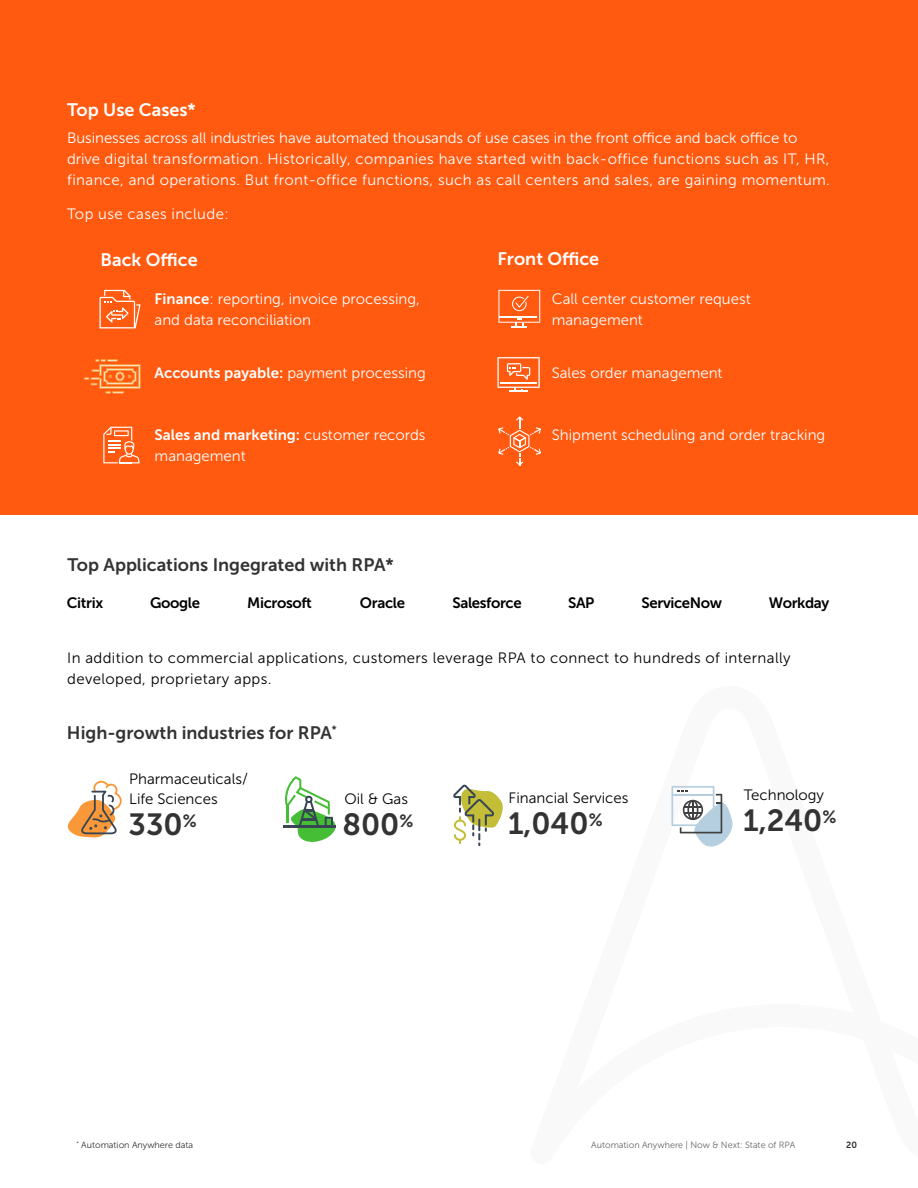
<style>
.page{position:relative;width:918px;height:1188px;background:#fff}
.page>*{position:absolute;margin:0;border:0;box-sizing:border-box;transform-origin:0 0}
.t1{font:30.45px "Museo Sans 700";color:#333}
.t2{font:18px "Museo Sans 700";color:#333}
.t3{font:18px "Museo Sans 700";color:#fff}
.t4{font:15px/21px "Museo Sans 300";letter-spacing:.025em;color:#fff}
.t5{font:15px/21px "Museo Sans 300";color:#fff}
.t6{font:15px/21px "Museo Sans 300";letter-spacing:.025em;color:#000101}
.t7{font:15px/19.5px "Museo Sans 300";color:#000}
.t8{font:15px "Museo Sans 700";letter-spacing:-.025em;color:#000}
.t9{font:15px "Museo Sans 700";color:#fff}
.t10{font:9px "Museo Sans 300";color:#666}
.t11{font:9px "Museo Sans 300";color:#333}
.t12{font:9px "Museo Sans 700";color:#343433}
.s1{font-family:"Museo Sans 700"}
.s2{font-family:"Museo Sans 300"}
</style>
<div class="page">
<div style="left:0;top:0;width:918px;height:514px;background:#ff5a10"></div>
<svg style="left:103px;top:427px;width:37px;height:36px"></svg>
<svg style="left:99px;top:290px;width:42px;height:38px"></svg>
<svg style="left:498px;top:290px;width:42px;height:37px"></svg>
<svg style="left:498px;top:416px;width:43px;height:50px"></svg>
<svg style="left:671px;top:786px;width:62px;height:61px"></svg>
<svg style="left:283px;top:776px;width:53px;height:66px"></svg>
<svg style="left:67px;top:781px;width:55px;height:56px"></svg>
<svg style="left:453px;top:784px;width:50px;height:62px"></svg>
<svg style="left:84px;top:359px;width:57px;height:34px"></svg>
<svg style="left:497px;top:357px;width:43px;height:35px"></svg>
<p class="t3" style="left:67px;top:99px;width:130px">Top Use Cases*</p>
<p class="t4" style="left:67px;top:128px;width:764px">Businesses across all industries have automated thousands of use cases in the front office and back office to drive digital transformation. Historically, companies have started with back-office functions such as IT, HR, finance, and operations. But front-office functions, such as call centers and sales, are gaining momentum.</p>
<p class="t4" style="left:67px;top:204px;width:163px">Top use cases include:</p>
<p class="t3" style="left:101px;top:249px;width:99px">Back Office</p>
<p class="t3" style="left:498px;top:249px;width:103px">Front Office</p>
<p class="t5" style="left:155px;top:289px;width:267px"><span class="s1">Finance</span>: reporting, invoice processing, and data reconciliation</p>
<p class="t5" style="left:552px;top:289px;width:200px">Call center customer request management</p>
<p class="t5" style="left:155px;top:363px;width:273px"><span class="s1">Accounts payable:</span> payment processing</p>
<p class="t5" style="left:552px;top:363px;width:172px">Sales order management</p>
<p class="t9" style="left:155px;top:427px;width:273px">Sales and marketing: <span class="s2">customer records</span></p>
<p class="t5" style="left:155px;top:446px;width:93px">management</p>
<p class="t2" style="left:68px;top:555px;width:328px">Top Applications Ingegrated with RPA*</p>
<p class="t5" style="left:552px;top:424px;width:275px">Shipment scheduling and order tracking</p>
<p class="t8" style="left:67px;top:595px;width:38px">Citrix</p>
<p class="t8" style="left:150px;top:595px;width:51px">Google</p>
<p class="t8" style="left:247px;top:595px;width:66px">Microsoft</p>
<p class="t8" style="left:360px;top:595px;width:47px">Oracle</p>
<p class="t8" style="left:453px;top:595px;width:71px">Salesforce</p>
<p class="t8" style="left:568px;top:595px;width:28px">SAP</p>
<p class="t8" style="left:642px;top:595px;width:82px">ServiceNow</p>
<p class="t8" style="left:769px;top:595px;width:62px">Workday</p>
<p class="t6" style="left:67px;top:647px;width:725px">In addition to commercial applications, customers leverage RPA to connect to hundreds of internally developed, proprietary apps.</p>
<p class="t2" style="left:67px;top:723px;width:271px">High-growth industries for RPA<sup>*</sup></p>
<p class="t7" style="left:129px;top:769px;width:120px">Pharmaceuticals/<br>Life Sciences</p>
<p class="t7" style="left:344px;top:789px;width:65px">Oil &amp; Gas</p>
<p class="t7" style="left:509px;top:788px;width:121px">Financial Services</p>
<p class="t7" style="left:744px;top:785px;width:82px">Technology</p>
<h1 class="t1" style="left:129px;top:808px;width:70px">330<sup>%</sup></h1>
<h1 class="t1" style="left:508px;top:807px;width:96px">1,040<sup>%</sup></h1>
<h1 class="t1" style="left:743px;top:804px;width:95px">1,240<sup>%</sup></h1>
<h1 class="t1" style="left:342px;top:808px;width:72px">800<sup>%</sup></h1>
<p class="t11" style="left:76px;top:1140px;width:118px"><sup>*</sup> Automation Anywhere data</p>
<p class="t10" style="left:591px;top:1140px;width:205px">Automation Anywhere | Now &amp; Next: State of RPA</p>
<p class="t12" style="left:846px;top:1140px;width:12px">20</p>
</div>
